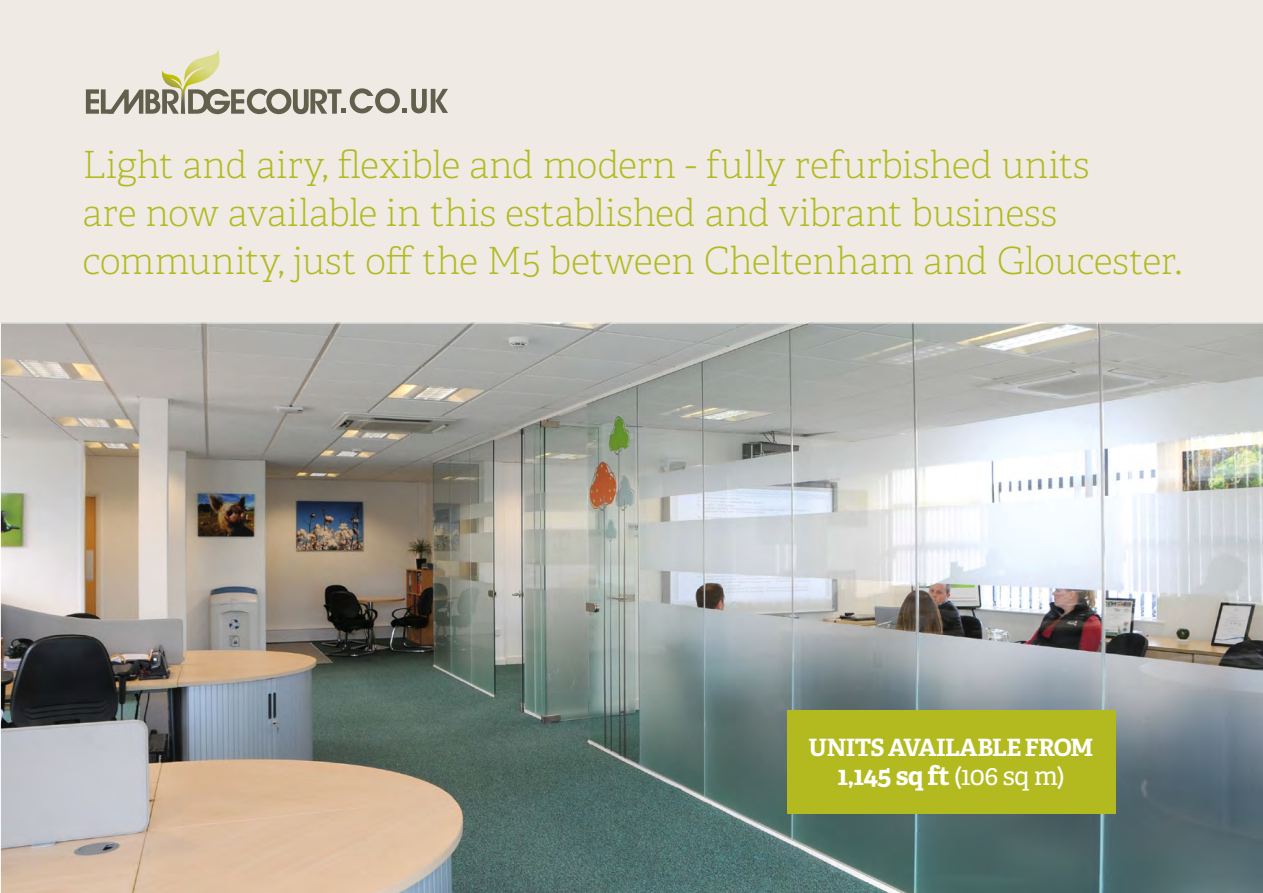
<style>
.page{position:relative;width:1263px;height:893px;background:#f0eae5}
.page>*{position:absolute;margin:0;border:0;box-sizing:border-box;transform-origin:0 0}
.t1{font:100 37.5px/48px "Adelle";letter-spacing:-.005em;color:#b2ba20}
.t2{font:700 26.25px "Adelle Basic";letter-spacing:-.02em;color:#fff}
.t3{font:700 23.85px "Adelle Basic";letter-spacing:-.03em;color:#fff}
.s1{font-weight:400}
</style>
<div class="page">
<img style="left:0;top:323px;width:1263px;height:570px">
<svg style="left:86px;top:50px;width:362px;height:64px"></svg>
<div style="left:788px;top:710px;width:328px;height:104px;background:#b2ba20"></div>
<p class="t1" style="left:82px;top:142px;width:1101px">Light and airy, flexible and modern - fully refurbished units<br>are now available in this established and vibrant business community, just off the M5 between Cheltenham and Gloucester.</p>
<p class="t3" style="left:809px;top:732px;width:286px">UNITS AVAILABLE FROM</p>
<p class="t2" style="left:837px;top:759px;width:229px">1,145 sq ft <span class="s1">(106 sq m)</span></p>
</div>
